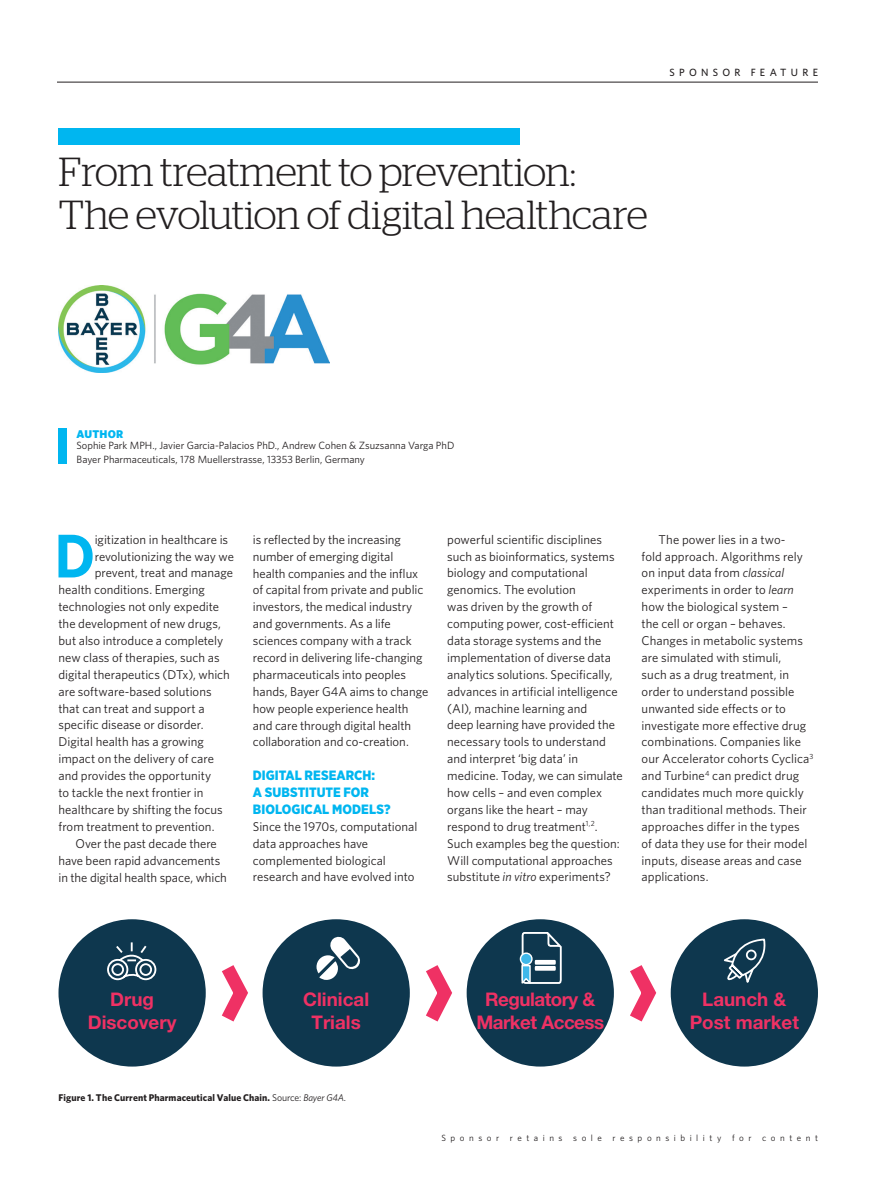
<style>
.page{position:relative;width:893px;height:1187px;background:#fff}
.page>*{position:absolute;margin:0;border:0;box-sizing:border-box;transform-origin:0 0}
.t1{font:700 60.9px "Gotham Narrow";color:#00b6f0}
.t2{font:300 40.5px/42px "Stag";letter-spacing:-.025em;color:#231f20}
.t3{font:700 18.75px/22.5px "Helvetica Neue";color:#ef3164;text-align:center}
.t4{font:700 18.75px/22.5px "Helvetica Neue";letter-spacing:-.025em;color:#ef3164;text-align:center}
.t5{font:900 13.5px/16.8px "Gotham Narrow";color:#00b6f0}
.t6{font:12.75px/17px "Whitney";color:#231f20}
.t7{font:900 11.25px "Whitney";letter-spacing:.015em;color:#00b6f0}
.t8{font:10.5px/14.7px "Whitney";color:#231f20}
.t9{font:500 10.5px "Whitney";letter-spacing:.405em;color:#231f20}
.t10{font:700 9.75px "Whitney";letter-spacing:.01em;color:#231f20}
.t11{font:9px "Whitney";letter-spacing:.5em;color:#231f20}
.s1{font-style:italic}
.s2{font-weight:400}
.s3{font-weight:400;font-style:italic}
</style>
<div class="page">
<hr style="left:57px;top:82px;width:761px;height:1px;background:#231f20">
<div style="left:58px;top:128px;width:462px;height:17px;background:#00b6f0"></div>
<div style="left:58px;top:428px;width:9px;height:35px;background:#00b6f0"></div>
<img style="left:58px;top:286px;width:271px;height:87px">
<div style="left:263px;top:919px;width:147px;height:147px;background:#0e374e;border-radius:50%"></div>
<div style="left:58px;top:919px;width:148px;height:147px;background:#0e374e;border-radius:50%"></div>
<div style="left:467px;top:919px;width:147px;height:147px;background:#0e374e;border-radius:50%"></div>
<div style="left:671px;top:919px;width:147px;height:147px;background:#0e374e;border-radius:50%"></div>
<svg style="left:107px;top:942px;width:50px;height:39px"></svg>
<svg style="left:221px;top:931px;width:436px;height:105px"></svg>
<svg style="left:723px;top:938px;width:43px;height:45px"></svg>
<p class="t9" style="left:669px;top:65px;width:150px">SPONSOR FEATURE</p>
<h2 class="t2" style="left:58px;top:151px;width:591px">From treatment to prevention:<br>The evolution of digital healthcare</h2>
<p class="t7" style="left:77px;top:426px;width:48px">AUTHOR</p>
<p class="t8" style="left:77px;top:437px;width:379px">Sophie Park MPH., Javier Garcia-Palacios PhD., Andrew Cohen &amp; Zsuzsanna Varga PhD<br>Bayer Pharmaceuticals, 178 Muellerstrasse, 13353 Berlin, Germany</p>
<h1 class="t1" style="left:54px;top:517px;width:43px">D</h1>
<p class="t6" style="left:95px;top:530px;width:135px">igitization in healthcare is</p>
<p class="t6" style="left:95px;top:547px;width:141px">revolutionizing the way we</p>
<p class="t6" style="left:95px;top:564px;width:140px">prevent, treat and manage</p>
<p class="t6" style="left:58px;top:581px;width:148px">health conditions. Emerging</p>
<p class="t6" style="left:58px;top:598px;width:162px">technologies not only expedite</p>
<p class="t6" style="left:58px;top:615px;width:164px">the development of new drugs,</p>
<p class="t6" style="left:58px;top:631px;width:166px">but also introduce a completely</p>
<p class="t6" style="left:58px;top:648px;width:163px">new class of therapies, such as</p>
<p class="t6" style="left:58px;top:665px;width:173px">digital therapeutics (DTx), which</p>
<p class="t6" style="left:58px;top:682px;width:155px">are software-based solutions</p>
<p class="t6" style="left:58px;top:699px;width:148px">that can treat and support a</p>
<p class="t6" style="left:58px;top:716px;width:146px">specific disease or disorder.</p>
<p class="t6" style="left:58px;top:733px;width:147px">Digital health has a growing</p>
<p class="t6" style="left:58px;top:750px;width:157px">impact on the delivery of care</p>
<p class="t6" style="left:58px;top:766px;width:154px">and provides the opportunity</p>
<p class="t6" style="left:58px;top:783px;width:146px">to tackle the next frontier in</p>
<p class="t6" style="left:58px;top:800px;width:166px">healthcare by shifting the focus</p>
<p class="t6" style="left:58px;top:817px;width:158px">from treatment to prevention.</p>
<p class="t6" style="left:76px;top:834px;width:143px">Over the past decade there</p>
<p class="t6" style="left:58px;top:851px;width:163px">have been rapid advancements</p>
<p class="t6" style="left:58px;top:868px;width:170px">in the digital health space, which</p>
<p class="t6" style="left:253px;top:530px;width:177px">is reflected by the increasing number of emerging digital health companies and the influx of capital from private and public investors, the medical industry and governments. As a life sciences company with a track record in delivering life-changing pharmaceuticals into peoples hands, Bayer G4A aims to change how people experience health and care through digital health collaboration and co-creation.</p>
<p class="t5" style="left:253px;top:766px;width:139px">DIGITAL RESEARCH:<br>A SUBSTITUTE FOR<br>BIOLOGICAL MODELS?</p>
<p class="t6" style="left:253px;top:817px;width:166px">Since the 1970s, computational data approaches have complemented biological research and have evolved into</p>
<p class="t6" style="left:447px;top:530px;width:177px">powerful scientific disciplines such as bioinformatics, systems biology and computational genomics. The evolution<br>was driven by the growth of computing power, cost-efficient data storage systems and the implementation of diverse data analytics solutions. Specifically, advances in artificial intelligence (AI), machine learning and<br>deep learning have provided the necessary tools to understand and interpret ‘big data’ in medicine. Today, we can simulate how cells – and even complex organs like the heart – may respond to drug treatment<sup>1,2</sup>.<br>Such examples beg the question:<br>Will computational approaches substitute <span class="s1">in vitro</span> experiments?</p>
<p class="t6" style="left:642px;top:530px;width:173px;text-indent:17px">The power lies in a two-<br>fold approach. Algorithms rely on input data from <span class="s1">classical </span>experiments in order to <span class="s1">learn </span>how the biological system –<br>the cell or organ – behaves.<br>Changes in metabolic systems are simulated with stimuli,<br>such as a drug treatment, in order to understand possible unwanted side effects or to investigate more effective drug combinations. Companies like our Accelerator cohorts Cyclica<sup>3 </sup>and Turbine<sup>4</sup> can predict drug candidates much more quickly than traditional methods. Their approaches differ in the types<br>of data they use for their model inputs, disease areas and case applications.</p>
<h3 class="t3" style="left:88px;top:988px;width:90px">Drug<br>Discovery</h3>
<h3 class="t3" style="left:303px;top:988px;width:67px">Clinical<br>Trials</h3>
<h3 class="t4" style="left:476px;top:988px;width:129px">Regulatory &amp;<br>Market Access</h3>
<h3 class="t3" style="left:690px;top:988px;width:111px">Launch &amp;<br>Post market</h3>
<p class="t10" style="left:58px;top:1090px;width:289px">Figure 1. The Current Pharmaceutical Value Chain. <span class="s2">Source:</span> <span class="s3">Bayer G4A.</span></p>
<p class="t11" style="left:441px;top:1131px;width:378px">Sponsor retains sole responsibility for content</p>
</div>
